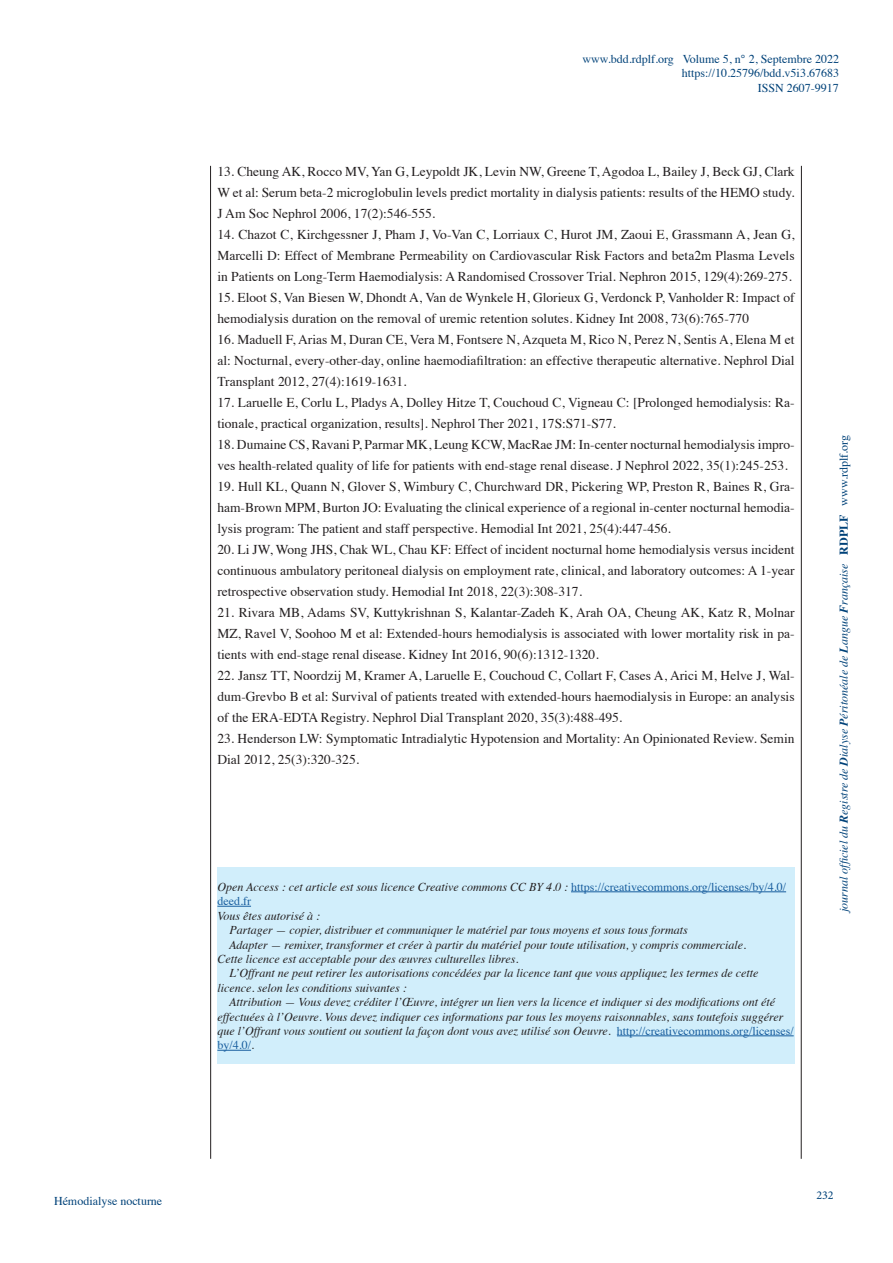
<style>
.page{position:relative;width:893px;height:1263px;background:#fff}
.page>*{position:absolute;margin:0;border:0;box-sizing:border-box;transform-origin:0 0}
.t1{font:13.5px/21px "Times";color:#231f20;text-align:justify}
.t2{font:italic 12px/14.4px "Times";color:#231f20}
.t3{font:12px "Times";color:#004279}
.t4{font:italic 12px "Times";color:#004279}
.t5{font:12px "Minion Pro";color:#004279}
.s1{font-style:normal;color:#175d9e}
.s2{font-weight:700}
.s3{font-weight:700;font-style:normal}
.s4{font-style:normal}
</style>
<div class="page">
<hr style="left:210px;top:166px;width:1px;height:993px;background:#231f20">
<hr style="left:801px;top:166px;width:1px;height:993px;background:#231f20">
<div style="left:217px;top:867px;width:578px;height:197px;background:#d1eefb"></div>
<hr style="left:571px;top:891px;width:215px;height:1px;background:#175d9e">
<hr style="left:217px;top:906px;width:34px;height:1px;background:#175d9e">
<hr style="left:617px;top:1035px;width:177px;height:1px;background:#175d9e">
<hr style="left:217px;top:1050px;width:34px;height:1px;background:#175d9e">
<p class="t3" style="left:583px;top:48px;width:258px">www.bdd.rdplf.org Volume 5, n° 2, Septembre 2022</p>
<p class="t3" style="left:682px;top:62px;width:159px">https://10.25796/bdd.v5i3.67683</p>
<p class="t3" style="left:758px;top:77px;width:82px">ISSN 2607-9917</p>
<p class="t1" style="left:217px;top:160px;width:579px">13. Cheung AK, Rocco MV, Yan G, Leypoldt JK, Levin NW, Greene T, Agodoa L, Bailey J, Beck GJ, Clark W et al: Serum beta-2 microglobulin levels predict mortality in dialysis patients: results of the HEMO study.<br>J Am Soc Nephrol 2006, 17(2):546-555.</p>
<p class="t1" style="left:217px;top:223px;width:579px">14. Chazot C, Kirchgessner J, Pham J, Vo-Van C, Lorriaux C, Hurot JM, Zaoui E, Grassmann A, Jean G, Marcelli D: Effect of Membrane Permeability on Cardiovascular Risk Factors and beta2m Plasma Levels in Patients on Long-Term Haemodialysis: A Randomised Crossover Trial. Nephron 2015, 129(4):269-275.</p>
<p class="t1" style="left:217px;top:286px;width:579px">15. Eloot S, Van Biesen W, Dhondt A, Van de Wynkele H, Glorieux G, Verdonck P, Vanholder R: Impact of hemodialysis duration on the removal of uremic retention solutes. Kidney Int 2008, 73(6):765-770</p>
<p class="t1" style="left:217px;top:328px;width:579px">16. Maduell F, Arias M, Duran CE, Vera M, Fontsere N, Azqueta M, Rico N, Perez N, Sentis A, Elena M et al: Nocturnal, every-other-day, online haemodiafiltration: an effective therapeutic alternative. Nephrol Dial Transplant 2012, 27(4):1619-1631.</p>
<p class="t1" style="left:217px;top:391px;width:579px">17. Laruelle E, Corlu L, Pladys A, Dolley Hitze T, Couchoud C, Vigneau C: [Prolonged hemodialysis: Ra&shy;tionale, practical organization, results]. Nephrol Ther 2021, 17S:S71-S77.</p>
<p class="t1" style="left:217px;top:433px;width:579px">18. Dumaine CS, Ravani P, Parmar MK, Leung KCW, MacRae JM: In-center nocturnal hemodialysis impro&shy;ves health-related quality of life for patients with end-stage renal disease. J Nephrol 2022, 35(1):245-253.</p>
<p class="t1" style="left:217px;top:475px;width:579px">19. Hull KL, Quann N, Glover S, Wimbury C, Churchward DR, Pickering WP, Preston R, Baines R, Gra&shy;ham-Brown MPM, Burton JO: Evaluating the clinical experience of a regional in-center nocturnal hemodia&shy;lysis program: The patient and staff perspective. Hemodial Int 2021, 25(4):447-456.</p>
<p class="t1" style="left:217px;top:538px;width:579px">20. Li JW, Wong JHS, Chak WL, Chau KF: Effect of incident nocturnal home hemodialysis versus incident continuous ambulatory peritoneal dialysis on employment rate, clinical, and laboratory outcomes: A 1-year retrospective observation study. Hemodial Int 2018, 22(3):308-317.</p>
<p class="t1" style="left:217px;top:601px;width:579px">21. Rivara MB, Adams SV, Kuttykrishnan S, Kalantar-Zadeh K, Arah OA, Cheung AK, Katz R, Molnar MZ, Ravel V, Soohoo M et al: Extended-hours hemodialysis is associated with lower mortality risk in pa&shy;tients with end-stage renal disease. Kidney Int 2016, 90(6):1312-1320.</p>
<p class="t1" style="left:217px;top:664px;width:579px">22. Jansz TT, Noordzij M, Kramer A, Laruelle E, Couchoud C, Collart F, Cases A, Arici M, Helve J, Wal&shy;dum-Grevbo B et al: Survival of patients treated with extended-hours haemodialysis in Europe: an analysis of the ERA-EDTA Registry. Nephrol Dial Transplant 2020, 35(3):488-495.</p>
<p class="t1" style="left:217px;top:727px;width:579px">23. Henderson LW: Symptomatic Intradialytic Hypotension and Mortality: An Opinionated Review. Semin<br>Dial 2012, 25(3):320-325.</p>
<p class="t2" style="left:217px;top:879px;width:570px">Open Access : cet article est sous licence Creative commons CC BY 4.0 : <span class="s1">https://creativecommons.org/licenses/by/4.0/ deed.fr</span></p>
<p class="t2" style="left:217px;top:908px;width:104px">Vous êtes autorisé à :</p>
<p class="t2" style="left:229px;top:922px;width:460px">Partager — copier, distribuer et communiquer le matériel par tous moyens et sous tous formats</p>
<p class="t2" style="left:229px;top:936px;width:519px">Adapter — remixer, transformer et créer à partir du matériel pour toute utilisation, y compris commerciale.</p>
<p class="t2" style="left:217px;top:951px;width:302px">Cette licence est acceptable pour des œuvres culturelles libres.</p>
<p class="t2" style="left:217px;top:965px;width:542px;text-indent:12px">L’Offrant ne peut retirer les autorisations concédées par la licence tant que vous appliquez les termes de cette licence. selon les conditions suivantes :</p>
<p class="t2" style="left:217px;top:994px;width:578px;text-indent:12px">Attribution — Vous devez créditer l’Œuvre, intégrer un lien vers la licence et indiquer si des modifications ont été effectuées à l’Oeuvre. Vous devez indiquer ces informations par tous les moyens raisonnables, sans toutefois suggérer que l’Offrant vous soutient ou soutient la façon dont vous avez utilisé son Oeuvre. <span class="s1">http://creativecommons.org/licenses/ by/4.0/</span>.</p>
<p class="t4" style="left:833px;top:912px;width:478px;rotate:-90deg">journal officiel du <span class="s2">R</span>egistre de <span class="s2">D</span>ialyse <span class="s2">P</span>éritonéale de <span class="s2">L</span>angue <span class="s2">F</span>rançaise <span class="s3">RDPLF</span> <span class="s4">www.rdplf.org</span></p>
<p class="t3" style="left:54px;top:1189px;width:110px">Hémodialyse nocturne</p>
<p class="t5" style="left:816px;top:1187px;width:19px">232</p>
</div>
